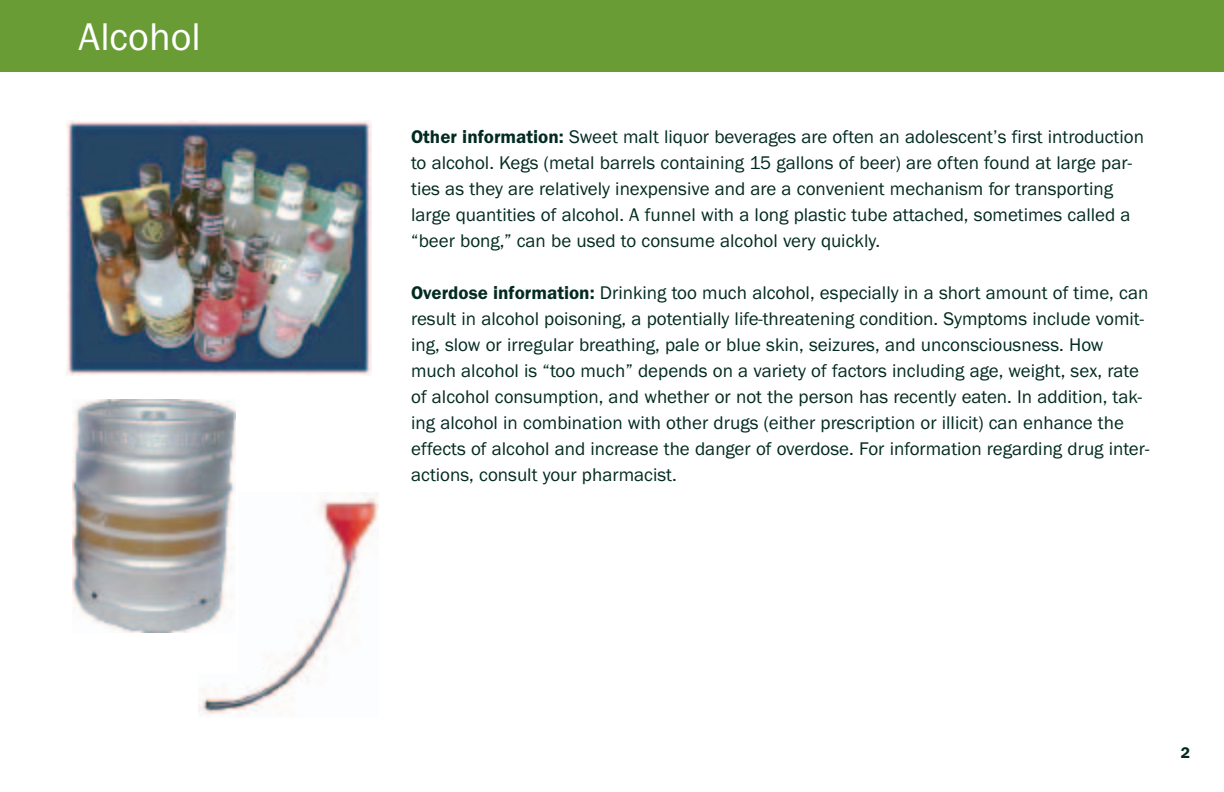
<style>
.page{position:relative;width:1224px;height:792px;background:#fff}
.page>*{position:absolute;margin:0;border:0;box-sizing:border-box;transform-origin:0 0}
.t1{font:40px "Franklin Got ITC";color:#fff}
.t2{font:19px/26px "Franklin Got ITC";color:#022a20}
.t3{font:600 16px "Franklin Got ITC";color:#022a20}
.s1{font-weight:600}
</style>
<div class="page">
<img style="left:198px;top:493px;width:181px;height:222px">
<div style="left:0;top:0;width:1224px;height:72px;background:#699c35"></div>
<img style="left:66px;top:120px;width:306px;height:255px">
<div style="left:73px;top:399px;width:165px;height:273px;background:#fff"></div>
<img style="left:73px;top:399px;width:163px;height:233px">
<h1 class="t1" style="left:78px;top:24px;width:124px">Alcohol</h1>
<p class="t2" style="left:411px;top:126px;width:734px"><span class="s1">Other information:</span> Sweet malt liquor beverages are often an adolescent’s first introduction to alcohol. Kegs (metal barrels containing 15 gallons of beer) are often found at large par&shy;ties as they are relatively inexpensive and are a convenient mechanism for transporting large quantities of alcohol. A funnel with a long plastic tube attached, sometimes called a “beer bong,” can be used to consume alcohol very quickly.</p>
<p class="t2" style="left:411px;top:282px;width:740px"><span class="s1">Overdose information:</span> Drinking too much alcohol, especially in a short amount of time, can result in alcohol poisoning, a potentially life-threatening condition. Symptoms include vomit&shy;ing, slow or irregular breathing, pale or blue skin, seizures, and unconsciousness. How much alcohol is “too much” depends on a variety of factors including age, weight, sex, rate of alcohol consumption, and whether or not the person has recently eaten. In addition, tak&shy;ing alcohol in combination with other drugs (either prescription or illicit) can enhance the effects of alcohol and increase the danger of overdose. For information regarding drug inter&shy;actions, consult your pharmacist.</p>
<p class="t3" style="left:1181px;top:747px;width:11px">2</p>
</div>
